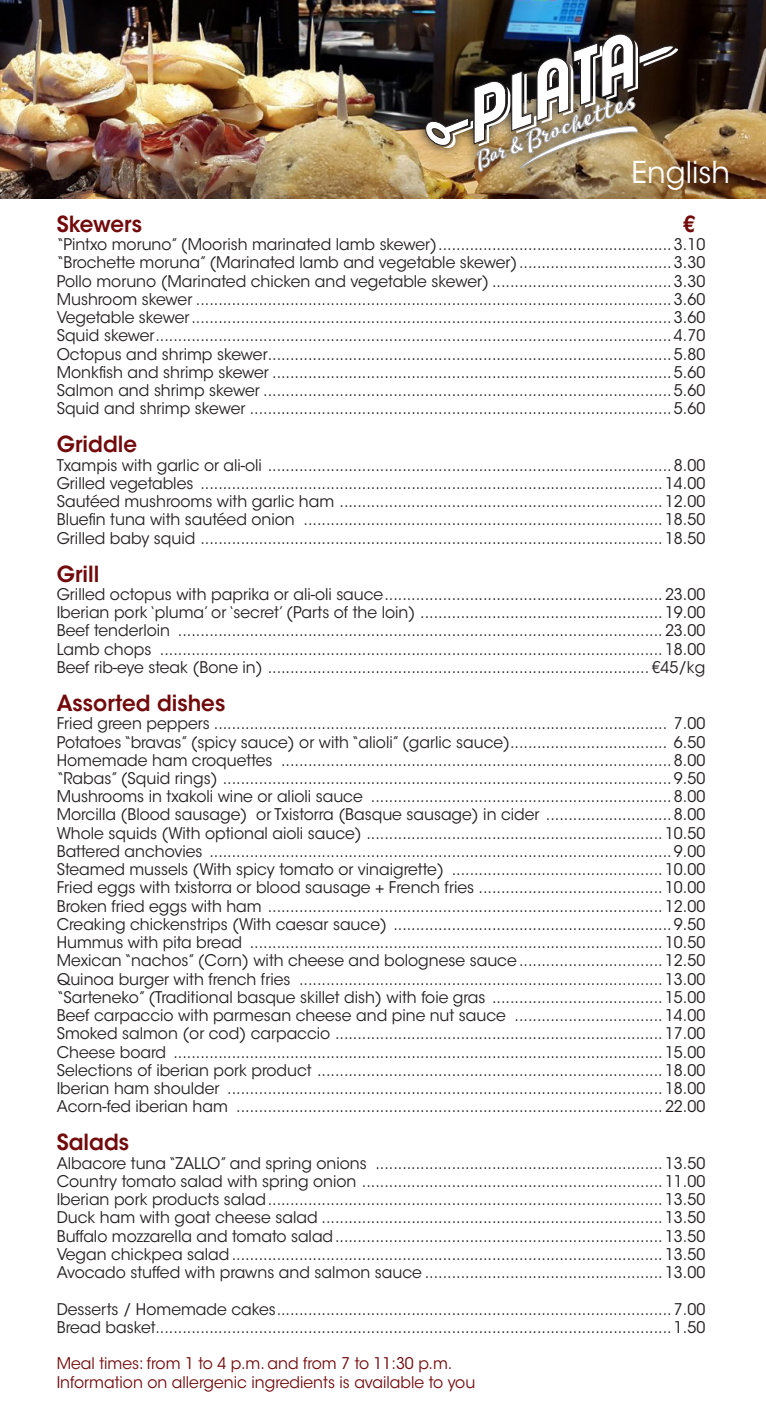
<style>
.page{position:relative;width:766px;height:1418px;background:#fff}
.page>*{position:absolute;margin:0;border:0;box-sizing:border-box;transform-origin:0 0}
.t1{font:30px "ITC Avant Garde Std";color:#fff}
.t2{font:600 22px "ITC Avant Garde Std";color:#72090b}
.t3{font:16px "ITC Avant Garde Std";color:#231f20}
.t4{font:16px "ITC Avant Garde Std";color:#72090b}
</style>
<div class="page">
<img style="left:0;top:0;width:765px;height:198px">
<img style="left:415px;top:24px;width:272px;height:157px">
<img style="left:425px;top:33px;width:253px;height:139px">
<p class="t1" style="left:631px;top:154px;width:100px">English</p>
<p class="t2" style="left:57px;top:210px;width:87px">Skewers</p>
<p class="t2" style="left:683px;top:210px;width:13px">€</p>
<p class="t3" style="left:57px;top:235px;width:650px">“Pintxo moruno” (Moorish marinated lamb skewer).................................................... 3.10</p>
<p class="t3" style="left:57px;top:253px;width:650px">“Brochette moruna” (Marinated lamb and vegetable skewer) .................................. 3.30</p>
<p class="t3" style="left:57px;top:271px;width:650px">Pollo moruno (Marinated chicken and vegetable skewer) ........................................ 3.30</p>
<p class="t3" style="left:57px;top:289px;width:650px">Mushroom skewer .......................................................................................................... 3.60</p>
<p class="t3" style="left:57px;top:307px;width:650px">Vegetable skewer........................................................................................................... 3.60</p>
<p class="t3" style="left:57px;top:326px;width:650px">Squid skewer................................................................................................................... 4.70</p>
<p class="t3" style="left:57px;top:344px;width:650px">Octopus and shrimp skewer.......................................................................................... 5.80</p>
<p class="t3" style="left:57px;top:362px;width:650px">Monkfish and shrimp skewer ......................................................................................... 5.60</p>
<p class="t3" style="left:57px;top:380px;width:650px">Salmon and shrimp skewer ........................................................................................... 5.60</p>
<p class="t3" style="left:57px;top:399px;width:650px">Squid and shrimp skewer .............................................................................................. 5.60</p>
<p class="t2" style="left:57px;top:430px;width:82px">Griddle</p>
<p class="t3" style="left:57px;top:455px;width:650px">Txampis with garlic or ali-oli .......................................................................................... 8.00</p>
<p class="t3" style="left:57px;top:473px;width:650px">Grilled vegetables ....................................................................................................... 14.00</p>
<p class="t3" style="left:57px;top:491px;width:650px">Sautéed mushrooms with garlic ham ........................................................................ 12.00</p>
<p class="t3" style="left:57px;top:510px;width:650px">Bluefin tuna with sautéed onion ................................................................................ 18.50</p>
<p class="t3" style="left:57px;top:528px;width:650px">Grilled baby squid ....................................................................................................... 18.50</p>
<p class="t2" style="left:57px;top:559px;width:44px">Grill</p>
<p class="t3" style="left:57px;top:584px;width:650px">Grilled octopus with paprika or ali-oli sauce.............................................................. 23.00</p>
<p class="t3" style="left:57px;top:602px;width:650px">Iberian pork ‘pluma’ or ‘secret’ (Parts of the loin) ...................................................... 19.00</p>
<p class="t3" style="left:57px;top:621px;width:650px">Beef tenderloin ............................................................................................................ 23.00</p>
<p class="t3" style="left:57px;top:639px;width:650px">Lamb chops ................................................................................................................ 18.00</p>
<p class="t3" style="left:57px;top:657px;width:650px">Beef rib-eye steak (Bone in) ..................................................................................... €45/kg</p>
<p class="t2" style="left:57px;top:689px;width:170px">Assorted dishes</p>
<p class="t3" style="left:57px;top:713px;width:650px">Fried green peppers ..................................................................................................... 7.00</p>
<p class="t3" style="left:57px;top:732px;width:650px">Potatoes “bravas” (spicy sauce) or with “alioli” (garlic sauce)................................... 6.50</p>
<p class="t3" style="left:57px;top:750px;width:650px">Homemade ham croquettes ....................................................................................... 8.00</p>
<p class="t3" style="left:57px;top:768px;width:650px">“Rabas” (Squid rings) .................................................................................................... 9.50</p>
<p class="t3" style="left:57px;top:786px;width:650px">Mushrooms in txakoli wine or alioli sauce ................................................................... 8.00</p>
<p class="t3" style="left:57px;top:805px;width:650px">Morcilla (Blood sausage) or Txistorra (Basque sausage) in cider ............................ 8.00</p>
<p class="t3" style="left:57px;top:823px;width:650px">Whole squids (With optional aioli sauce) .................................................................. 10.50</p>
<p class="t3" style="left:57px;top:841px;width:650px">Battered anchovies ....................................................................................................... 9.00</p>
<p class="t3" style="left:57px;top:859px;width:650px">Steamed mussels (With spicy tomato or vinaigrette) ............................................... 10.00</p>
<p class="t3" style="left:57px;top:878px;width:650px">Fried eggs with txistorra or blood sausage + French fries ......................................... 10.00</p>
<p class="t3" style="left:57px;top:896px;width:650px">Broken fried eggs with ham ........................................................................................ 12.00</p>
<p class="t3" style="left:57px;top:914px;width:650px">Creaking chickenstrips (With caesar sauce) .............................................................. 9.50</p>
<p class="t3" style="left:57px;top:932px;width:650px">Hummus with pita bread ............................................................................................ 10.50</p>
<p class="t3" style="left:57px;top:951px;width:650px">Mexican “nachos” (Corn) with cheese and bolognese sauce................................ 12.50</p>
<p class="t3" style="left:57px;top:969px;width:650px">Quinoa burger with french fries ................................................................................. 13.00</p>
<p class="t3" style="left:57px;top:987px;width:650px">“Sarteneko” (Traditional basque skillet dish) with foie gras ...................................... 15.00</p>
<p class="t3" style="left:57px;top:1005px;width:650px">Beef carpaccio with parmesan cheese and pine nut sauce ................................. 14.00</p>
<p class="t3" style="left:57px;top:1023px;width:650px">Smoked salmon (or cod) carpaccio ......................................................................... 17.00</p>
<p class="t3" style="left:57px;top:1042px;width:650px">Cheese board ............................................................................................................. 15.00</p>
<p class="t3" style="left:57px;top:1060px;width:650px">Selections of iberian pork product ............................................................................. 18.00</p>
<p class="t3" style="left:57px;top:1078px;width:650px">Iberian ham shoulder ................................................................................................. 18.00</p>
<p class="t3" style="left:57px;top:1096px;width:650px">Acorn-fed iberian ham ............................................................................................... 22.00</p>
<p class="t2" style="left:57px;top:1128px;width:74px">Salads</p>
<p class="t3" style="left:57px;top:1153px;width:650px">Albacore tuna “ZALLO” and spring onions ................................................................ 13.50</p>
<p class="t3" style="left:57px;top:1171px;width:650px">Country tomato salad with spring onion ................................................................... 11.00</p>
<p class="t3" style="left:57px;top:1189px;width:650px">Iberian pork products salad........................................................................................ 13.50</p>
<p class="t3" style="left:57px;top:1207px;width:650px">Duck ham with goat cheese salad ............................................................................ 13.50</p>
<p class="t3" style="left:57px;top:1226px;width:650px">Buffalo mozzarella and tomato salad......................................................................... 13.50</p>
<p class="t3" style="left:57px;top:1244px;width:650px">Vegan chickpea salad ................................................................................................ 13.50</p>
<p class="t3" style="left:57px;top:1262px;width:650px">Avocado stuffed with prawns and salmon sauce ..................................................... 13.00</p>
<p class="t3" style="left:57px;top:1299px;width:650px">Desserts / Homemade cakes........................................................................................ 7.00</p>
<p class="t3" style="left:57px;top:1317px;width:650px">Bread basket................................................................................................................... 1.50</p>
<p class="t4" style="left:57px;top:1353px;width:397px">Meal times: from 1 to 4 p.m. and from 7 to 11:30 p.m.</p>
<p class="t4" style="left:57px;top:1372px;width:420px">Information on allergenic ingredients is available to you</p>
</div>
